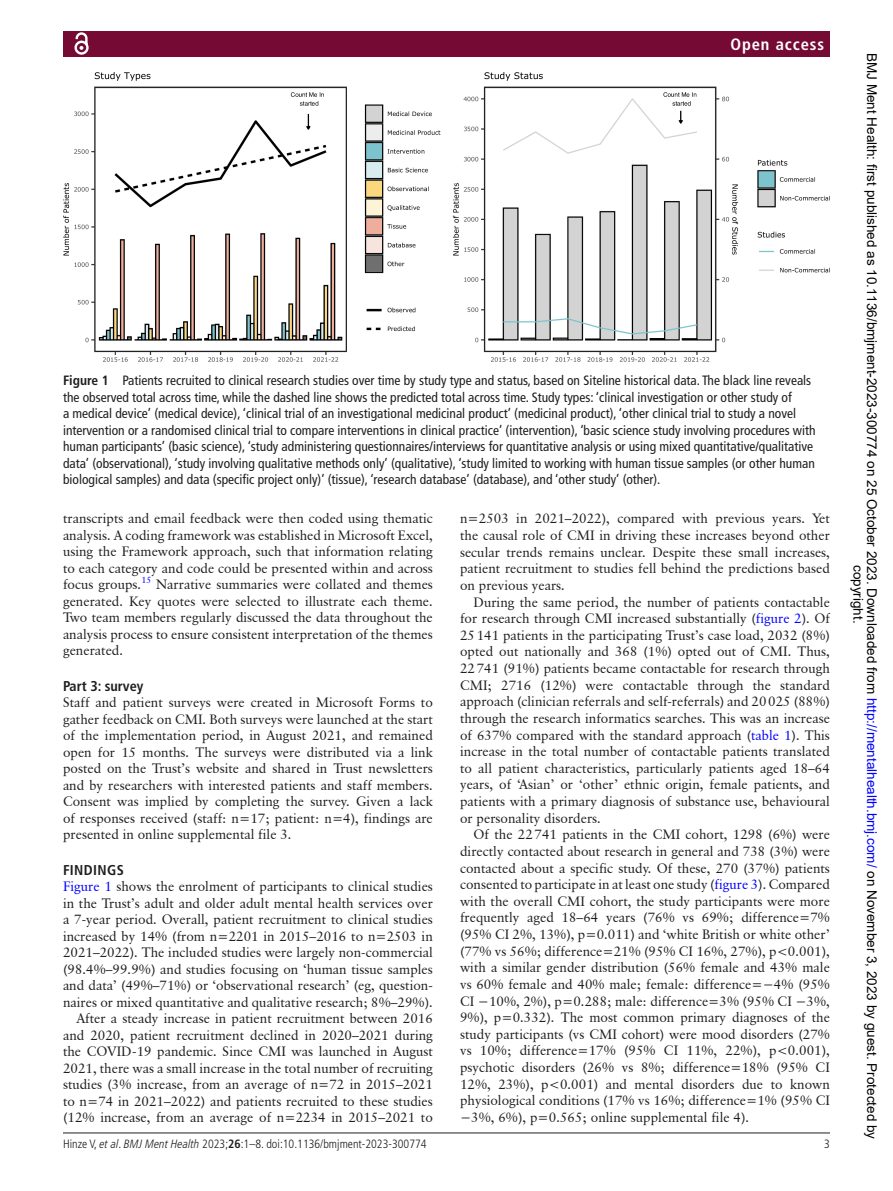
<style>
.page{position:relative;width:893px;height:1191px;background:#fff}
.page>*{position:absolute;margin:0;border:0;box-sizing:border-box;transform-origin:0 0}
.t1{font:700 condensed 16.5px "Frutiger LT Pro";letter-spacing:.055em;color:#fff}
.t2{font:700 condensed 14.25px "Frutiger LT Pro";color:#1d1e1f}
.t3{font:700 condensed 14.25px "Frutiger LT Pro";letter-spacing:.025em;color:#1d1e1f}
.t4{font:13.5px/16.5px "Classical Garamond BT";color:#1d1e1f;text-align:justify}
.t5{font:condensed 13.5px/16.5px "Frutiger LT Pro";color:#1d1e1f}
.t6{font:13.5px "Arial";color:#000}
.t7{font:13.5px/16.6px "Classical Garamond BT Roman 2";color:#1d1e1f}
.t8{font:300 condensed 12px "Frutiger LT Pro";color:#1d1e1f}
.s1{font-weight:700}
.s2{color:#00f}
.s3{font-style:italic}
</style>
<div class="page">
<hr style="left:63px;top:1132px;width:767px;height:1px;background:#1d1e1f">
<div style="left:63px;top:31px;width:767px;height:25px;background:#750b34"></div>
<svg style="left:74px;top:32px;width:15px;height:23px"></svg>
<img style="left:63px;top:72px;width:767px;height:289px">
<p class="t1" style="left:730px;top:34px;width:95px">Open access</p>
<p class="t5" style="left:63px;top:372px;width:754px"><span class="s1">Figure 1</span> Patients recruited to clinical research studies over time by study type and status, based on Siteline historical data. The black line reveals the observed total across time, while the dashed line shows the predicted total across time. Study types: ‘clinical investigation or other study of<br>a medical device’ (medical device), ‘clinical trial of an investigational medicinal product’ (medicinal product), ‘other clinical trial to study a novel intervention or a randomised clinical trial to compare interventions in clinical practice’ (intervention), ‘basic science study involving procedures with human participants’ (basic science), ‘study administering questionnaires/interviews for quantitative analysis or using mixed quantitative/qualitative data’ (observational), ‘study involving qualitative methods only’ (qualitative), ‘study limited to working with human tissue samples (or other human biological samples) and data (specific project only)’ (tissue), ‘research database’ (database), and ‘other study’ (other).</p>
<p class="t4" style="left:63px;top:510px;width:371px">transcripts and email feedback were then coded using thematic analysis. A coding framework was established in Microsoft Excel, using the Framework approach, such that information relating to each category and code could be presented within and across focus groups.<sup>15</sup> Narrative summaries were collated and themes generated. Key quotes were selected to illustrate each theme.<br>Two team members regularly discussed the data throughout the analysis process to ensure consistent interpretation of the themes generated.</p>
<p class="t2" style="left:63px;top:677px;width:82px">Part 3: survey</p>
<p class="t4" style="left:63px;top:694px;width:371px">Staff and patient surveys were created in Microsoft Forms to gather feedback on CMI. Both surveys were launched at the start of the implementation period, in August 2021, and remained open for 15 months. The surveys were distributed via a link posted on the Trust’s website and shared in Trust newsletters and by researchers with interested patients and staff members.<br>Consent was implied by completing the survey. Given a lack of responses received (staff: n=17; patient: n=4), findings are presented in online supplemental file 3.</p>
<p class="t3" style="left:63px;top:861px;width:62px">FINDINGS</p>
<p class="t4" style="left:63px;top:878px;width:371px;text-align:right"><span class="s2">Figure 1</span> shows the enrolment of participants to clinical studies in the Trust’s adult and older adult mental health services over a 7-year period. Overall, patient recruitment to clinical studies increased by 14% (from n=2201 in 2015–2016 to n=2503 in 2021–2022). The included studies were largely non-commercial (98.4%–99.9%) and studies focusing on ‘human tissue samples and data’ (49%–71%) or ‘observational research’ (eg, question&shy;naires or mixed quantitative and qualitative research; 8%–29%).<br>After a steady increase in patient recruitment between 2016 and 2020, patient recruitment declined in 2020–2021 during the COVID-19 pandemic. Since CMI was launched in August 2021, there was a small increase in the total number of recruiting studies (3% increase, from an average of n=72 in 2015–2021 to n=74 in 2021–2022) and patients recruited to these studies (12% increase, from an average of n=2234 in 2015–2021 to</p>
<p class="t4" style="left:460px;top:510px;width:371px">n=2503 in 2021–2022), compared with previous years. Yet the causal role of CMI in driving these increases beyond other secular trends remains unclear. Despite these small increases, patient recruitment to studies fell behind the predictions based on previous years.</p>
<p class="t4" style="left:460px;top:593px;width:371px;text-indent:14px">During the same period, the number of patients contactable for research through CMI increased substantially (<span class="s2">figure 2</span>). Of 25141 patients in the participating Trust’s case load, 2032 (8%) opted out nationally and 368 (1%) opted out of CMI. Thus, 22741 (91%) patients became contactable for research through CMI; 2716 (12%) were contactable through the standard approach (clinician referrals and self-referrals) and 20025 (88%) through the research informatics searches. This was an increase of 637% compared with the standard approach (<span class="s2">table 1</span>). This increase in the total number of contactable patients translated to all patient characteristics, particularly patients aged 18–64 years, of ‘Asian’ or ‘other’ ethnic origin, female patients, and patients with a primary diagnosis of substance use, behavioural or personality disorders.</p>
<p class="t4" style="left:460px;top:826px;width:371px;text-indent:14px">Of the 22741 patients in the CMI cohort, 1298 (6%) were directly contacted about research in general and 738 (3%) were contacted about a specific study. Of these, 270 (37%) patients consented to participate in at least one study (<span class="s2">figure 3</span>). Compared with the overall CMI cohort, the study participants were more frequently aged 18–64 years (76% vs 69%; difference=7% (95% CI 2%, 13%), p=0.011) and ‘white British or white other’ (77% vs 56%; difference=21% (95% CI 16%, 27%), p&lt;0.001), with a similar gender distribution (56% female and 43% male</p>
<p class="t7" style="left:460px;top:975px;width:371px">vs 60% female and 40% male; female: difference=−4% (95%<br>CI −10%, 2%), p=0.288; male: difference=3% (95% CI −3%,</p>
<p class="t4" style="left:460px;top:1009px;width:371px">9%), p=0.332). The most common primary diagnoses of the study participants (vs CMI cohort) were mood disorders (27% vs 10%; difference=17% (95% CI 11%, 22%), p&lt;0.001), psychotic disorders (26% vs 8%; difference=18% (95% CI 12%, 23%), p&lt;0.001) and mental disorders due to known physiological conditions (17% vs 16%; difference=1% (95% CI</p>
<p class="t7" style="left:460px;top:1108px;width:291px">−3%, 6%), p=0.565; online supplemental file 4).</p>
<p class="t8" style="left:63px;top:1136px;width:365px">Hinze V, <span class="s3">et al</span>. <span class="s3">BMJ Ment Health</span> 2023;<span class="s1">26</span>:1–8. doi:10.1136/bmjment-2023-300774</p>
<p class="t8" style="left:824px;top:1136px;width:7px">3</p>
<p class="t6" style="left:881px;top:53px;width:1087px;rotate:90deg">BMJ Ment Health: first published as 10.1136/bmjment-2023-300774 on 25 October 2023. Downloaded from <span class="s2">http://mentalhealth.bmj.com/</span> on November 3, 2023 by guest. Protected by</p>
<p class="t6" style="left:868px;top:565px;width:60px;rotate:90deg">copyright.</p>
</div>
